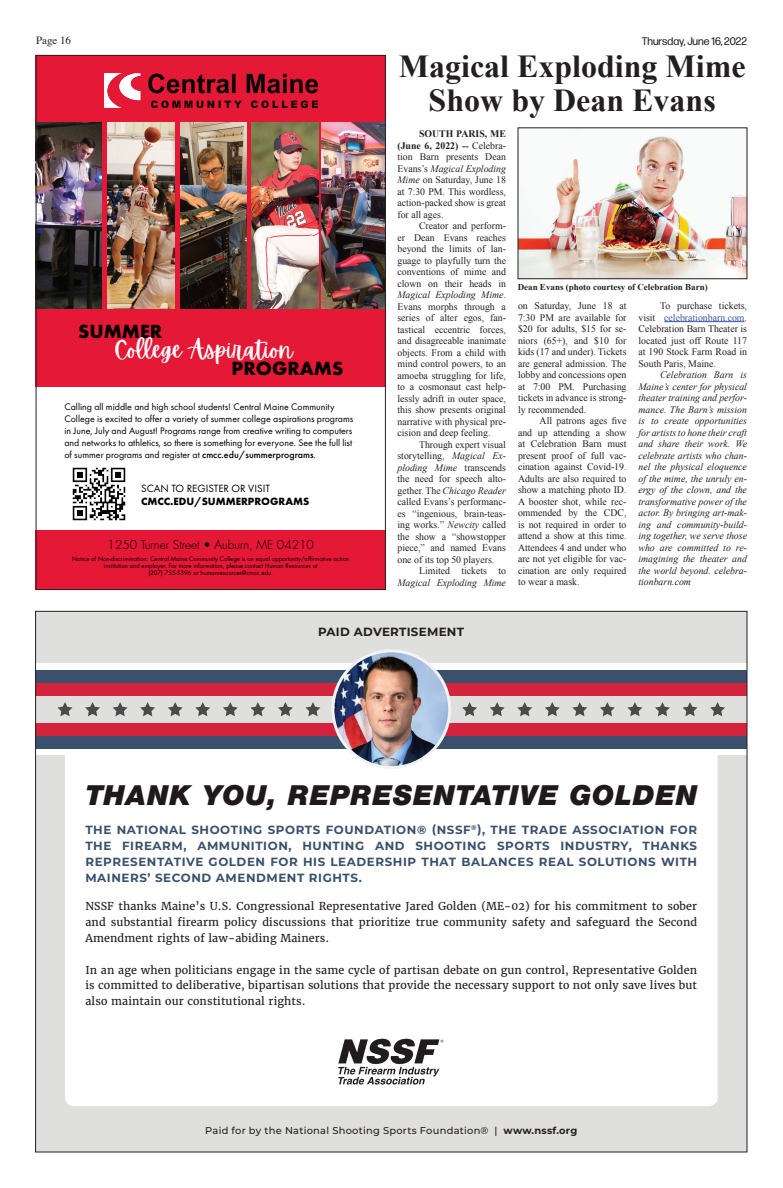
<style>
.page{position:relative;width:783px;height:1188px;background:#fff}
.page>*{position:absolute;margin:0;border:0;box-sizing:border-box;transform-origin:0 0}
.t1{font:700 32px/34px "Times New Roman";color:#231f20;text-align:center}
.t2{font:italic 900 29.6px "Nimbus San";letter-spacing:.015em;color:#20191c}
.t3{font:23.8px "Apricots";color:#fff}
.t4{font:700 19.8px "Futura PT";color:#000}
.t5{font:700 11.9px/15.8px "Montserrat";letter-spacing:.05em;color:#3b506c;text-align:justify}
.t6{font:300 11.9px "Futura LT";color:#000}
.t7{font:700 11.9px "Montserrat";letter-spacing:.025em;color:#231f20}
.t8{font:11px "Forma DJR Deck";color:#231f20}
.t9{font:11px "Times";color:#231f20}
.t10{font:10.9px/15.8px "Merriweather";letter-spacing:.01em;color:#231f20;text-align:justify}
.t11{font:700 10.9px "Futura PT";color:#000}
.t12{font:10.9px "Futura PT";color:#000}
.t13{font:10px/11.5px "Times New Roman";color:#231f20;text-align:justify}
.t14{font:italic 10px/11.5px "Times New Roman";color:#231f20;text-align:justify}
.t15{font:9.9px/11.9px "Futura PT";color:#000}
.t16{font:500 9.9px "Montserrat";letter-spacing:.025em;color:#231f20}
.t17{font:700 9px "Times New Roman";color:#231f20}
.t18{font:5.9px/7.1px "Futura LT";color:#000;text-align:center}
.s1{font-weight:500}
.s2{font-weight:700}
.s3{font-style:italic}
.s4{color:#3853a3}
</style>
<div class="page">
<div style="left:36px;top:55px;width:350px;height:332px;background:#e51836"></div>
<img style="left:38px;top:123px;width:63px;height:185px">
<img style="left:322px;top:123px;width:62px;height:185px">
<img style="left:107px;top:123px;width:68px;height:185px">
<img style="left:180px;top:123px;width:67px;height:185px">
<img style="left:252px;top:123px;width:66px;height:185px">
<div style="left:36px;top:530px;width:350px;height:60px;background:#e51836"></div>
<img style="left:72px;top:467px;width:54px;height:54px">
<img style="left:104px;top:74px;width:213px;height:33px">
<img style="left:520px;top:130px;width:225px;height:147px">
<div style="left:518px;top:128px;width:229px;height:151px;border:1px solid #231f20"></div>
<hr style="left:664px;top:321px;width:81px;height:1px;background:#3853a3">
<div style="left:36px;top:611px;width:711px;height:541px;background:#dfdfde"></div>
<div style="left:65px;top:696px;width:653px;height:410px;background:#fff;border-radius:9px"></div>
<div style="left:36px;top:663px;width:711px;height:92px;background:#fff"></div>
<div style="left:36px;top:670px;width:711px;height:79px;background:#3b506c"></div>
<div style="left:36px;top:683px;width:711px;height:52px;background:#d4233c"></div>
<div style="left:36px;top:696px;width:711px;height:26px;background:#dfdfde"></div>
<svg style="left:58px;top:702px;width:14px;height:14px"></svg>
<svg style="left:85px;top:702px;width:15px;height:14px"></svg>
<svg style="left:113px;top:702px;width:15px;height:14px"></svg>
<svg style="left:140px;top:702px;width:15px;height:14px"></svg>
<svg style="left:168px;top:702px;width:15px;height:14px"></svg>
<svg style="left:195px;top:702px;width:15px;height:14px"></svg>
<svg style="left:223px;top:702px;width:15px;height:14px"></svg>
<svg style="left:250px;top:702px;width:15px;height:14px"></svg>
<svg style="left:278px;top:702px;width:15px;height:14px"></svg>
<svg style="left:305px;top:702px;width:15px;height:14px"></svg>
<svg style="left:462px;top:702px;width:15px;height:14px"></svg>
<svg style="left:490px;top:702px;width:15px;height:14px"></svg>
<svg style="left:517px;top:702px;width:15px;height:14px"></svg>
<svg style="left:545px;top:702px;width:15px;height:14px"></svg>
<svg style="left:572px;top:702px;width:15px;height:14px"></svg>
<svg style="left:600px;top:702px;width:15px;height:14px"></svg>
<svg style="left:627px;top:702px;width:15px;height:14px"></svg>
<svg style="left:655px;top:702px;width:15px;height:14px"></svg>
<svg style="left:683px;top:702px;width:15px;height:14px"></svg>
<svg style="left:710px;top:702px;width:15px;height:14px"></svg>
<img style="left:333px;top:651px;width:117px;height:117px;border-radius:58px">
<div style="left:331px;top:649px;width:120px;height:120px;border:3px solid #f2f3f4;border-radius:50%"></div>
<img style="left:338px;top:1038px;width:106px;height:47px">
<p class="t9" style="left:36px;top:30px;width:37px">Page 16</p>
<p class="t8" style="left:642px;top:34px;width:107px">Thursday, June 16, 2022</p>
<h3 class="t4" style="left:78px;top:318px;width:85px">SUMMER</h3>
<h3 class="t3" style="left:114px;top:334px;width:180px">College Aspiration</h3>
<p class="t15" style="left:64px;top:401px;width:291px">Calling all middle and high school students! Central Maine Community College is excited to offer a variety of summer college aspirations programs in June, July and August! Programs range from creative writing to computers and networks to athletics, so there is something for everyone. See the full list of summer programs and register at <span class="s1">cmcc.edu/summerprograms</span>.</p>
<h3 class="t4" style="left:232px;top:355px;width:113px">PROGRAMS</h3>
<p class="t12" style="left:141px;top:482px;width:130px">SCAN TO REGISTER OR VISIT</p>
<p class="t11" style="left:141px;top:494px;width:170px">CMCC.EDU/SUMMERPROGRAMS</p>
<p class="t6" style="left:108px;top:538px;width:208px">1250 Turner Street • Auburn, ME 04210</p>
<p class="t18" style="left:72px;top:555px;width:278px">Notice of Non-discrimination: Central Maine Community College is an equal opportunity/affirmative action institution and employer. For more information, please contact Human Resources at<br>(207) 755-5396 or humanresources@cmcc.edu.</p>
<h1 class="t1" style="left:399px;top:48px;width:348px">Magical Exploding Mime<br>Show by Dean Evans</h1>
<p class="t13" style="left:398px;top:128px;width:110px;text-indent:22px"><span class="s2">SOUTH PARIS, ME (June 6, 2022) --</span> Celebra&shy;tion Barn presents Dean Evans’s <span class="s3">Magical Exploding Mime</span> on Saturday, June 18 at 7:30 PM. This wordless, action-packed show is great for all ages.</p>
<p class="t13" style="left:398px;top:220px;width:110px;text-indent:22px">Creator and perform&shy;er Dean Evans reaches beyond the limits of lan&shy;guage to playfully turn the conventions of mime and clown on their heads in <span class="s3">Magical Exploding Mime</span>.<br>Evans morphs through a series of alter egos, fan&shy;tastical eccentric forces, and disagreeable inanimate objects. From a child with mind control powers, to an amoeba struggling for life, to a cosmonaut cast help&shy;lessly adrift in outer space, this show presents original narrative with physical pre&shy;cision and deep feeling.</p>
<p class="t13" style="left:398px;top:438px;width:110px;text-indent:22px">Through expert visual storytelling, <span class="s3">Magical Ex&shy;ploding Mime</span> transcends the need for speech alto&shy;gether. The <span class="s3">Chicago Reader </span>called Evans’s performanc&shy;es “ingenious, brain-teas&shy;ing works.” <span class="s3">Newcity</span> called the show a “showstopper piece,” and named Evans one of its top 50 players.</p>
<p class="t13" style="left:419px;top:565px;width:88px">Limited tickets to</p>
<p class="t14" style="left:398px;top:576px;width:110px">Magical Exploding Mime</p>
<p class="t17" style="left:518px;top:280px;width:191px">Dean Evans (photo courtesy of Celebration Barn)</p>
<p class="t13" style="left:518px;top:300px;width:110px">on Saturday, June 18 at 7:30 PM are available for $20 for adults, $15 for se&shy;niors (65+), and $10 for kids (17 and under). Tickets are general admission. The lobby and concessions open at 7:00 PM. Purchasing tickets in advance is strong&shy;ly recommended.</p>
<p class="t13" style="left:518px;top:415px;width:110px;text-indent:22px">All patrons ages five and up attending a show at Celebration Barn must present proof of full vac&shy;cination against Covid-19.<br>Adults are also required to show a matching photo ID.<br>A booster shot, while rec&shy;ommended by the CDC, is not required in order to attend a show at this time.<br>Attendees 4 and under who are not yet eligible for vac&shy;cination are only required to wear a mask.</p>
<p class="t13" style="left:639px;top:300px;width:110px;text-indent:22px">To purchase tickets, visit <span class="s4">celebrationbarn.com</span>.<br>Celebration Barn Theater is located just off Route 117 at 190 Stock Farm Road in South Paris, Maine.</p>
<p class="t14" style="left:638px;top:369px;width:110px;text-indent:22px">Celebration Barn is Maine’s center for physical theater training and perfor&shy;mance. The Barn’s mission is to create opportunities for artists to hone their craft and share their work. We celebrate artists who chan&shy;nel the physical eloquence of the mime, the unruly en&shy;ergy of the clown, and the transformative power of the actor. By bringing art-mak&shy;ing and community-build&shy;ing together, we serve those who are committed to re&shy;imagining the theater and the world beyond. celebra&shy;tionbarn.com</p>
<p class="t7" style="left:318px;top:623px;width:148px">PAID ADVERTISEMENT</p>
<h2 class="t2" style="left:85px;top:778px;width:613px">THANK YOU, REPRESENTATIVE GOLDEN</h2>
<p class="t5" style="left:85px;top:822px;width:613px">THE NATIONAL SHOOTING SPORTS FOUNDATION® (NSSF<sup>®</sup>), THE TRADE ASSOCIATION FOR THE FIREARM, AMMUNITION, HUNTING AND SHOOTING SPORTS INDUSTRY, THANKS REPRESENTATIVE GOLDEN FOR HIS LEADERSHIP THAT BALANCES REAL SOLUTIONS WITH MAINERS’ SECOND AMENDMENT RIGHTS.</p>
<p class="t10" style="left:85px;top:899px;width:613px">NSSF thanks Maine’s U.S. Congressional Representative Jared Golden (ME-02) for his commitment to sober and substantial firearm policy discussions that prioritize true community safety and safeguard the Second Amendment rights of law-abiding Mainers.</p>
<p class="t10" style="left:85px;top:962px;width:613px">In an age when politicians engage in the same cycle of partisan debate on gun control, Representative Golden is committed to deliberative, bipartisan solutions that provide the necessary support to not only save lives but also maintain our constitutional rights.</p>
<p class="t16" style="left:205px;top:1123px;width:373px">Paid for by the National Shooting Sports Foundation® | <span class="s2">www.nssf.org</span></p>
</div>
